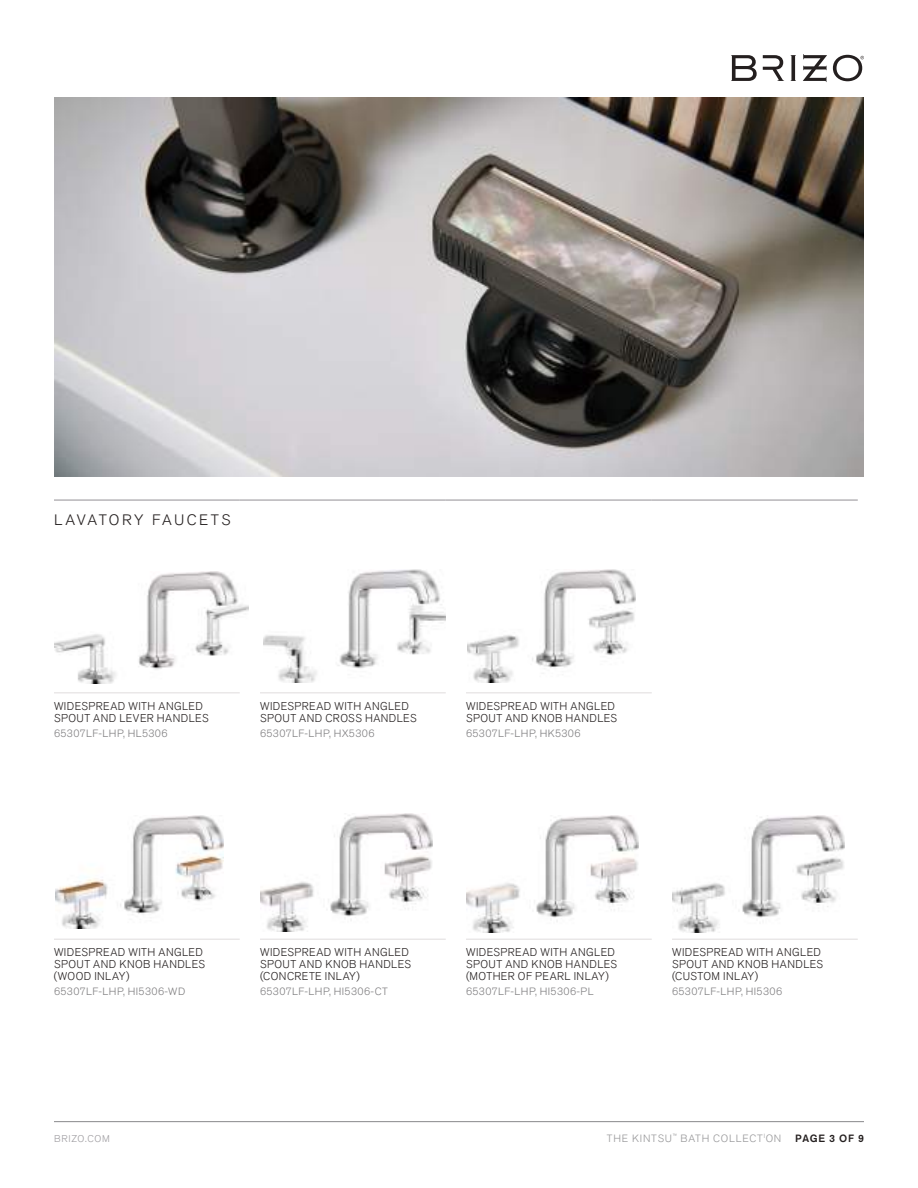
<style>
.page{position:relative;width:918px;height:1188px;background:#fff}
.page>*{position:absolute;margin:0;border:0;box-sizing:border-box;transform-origin:0 0}
.t1{font:300 15px "Akzidenz Grotesk Std";letter-spacing:.155em;color:#241f1f}
.t2{font:300 11.25px/12px "Akzidenz Grotesk Std";letter-spacing:.04em;color:#241f1f;scale:.96 1}
.t3{font:300 10.5px "Akzidenz Grotesk Std";letter-spacing:.035em;color:#7d7c7e}
.t4{font:300 10.5px "Akzidenz Grotesk Std";letter-spacing:.075em;color:#969698}
.t5{font:500 10.5px "Akzidenz Grotesk Std";letter-spacing:.07em;color:#241f1f}
.t6{font:300 9.75px "Akzidenz Grotesk Std";letter-spacing:.075em;color:#9e9ca0}
</style>
<div class="page">
<svg style="left:731px;top:55px;width:26px;height:26px"></svg>
<svg style="left:791px;top:55px;width:5px;height:26px"></svg>
<svg style="left:803px;top:54px;width:24px;height:28px"></svg>
<svg style="left:763px;top:55px;width:21px;height:26px"></svg>
<svg style="left:833px;top:55px;width:31px;height:26px"></svg>
<hr style="left:54px;top:1121px;width:810px;height:1px;background:#969698">
<img style="left:54px;top:97px;width:810px;height:379px">
<hr style="left:54px;top:500px;width:186px;height:1px;background:#9e9ca0">
<svg style="left:240px;top:500px;width:20px;height:1px"></svg>
<hr style="left:260px;top:500px;width:186px;height:1px;background:#9e9ca0">
<svg style="left:446px;top:500px;width:20px;height:1px"></svg>
<hr style="left:466px;top:500px;width:186px;height:1px;background:#9e9ca0">
<svg style="left:652px;top:500px;width:20px;height:1px"></svg>
<hr style="left:672px;top:500px;width:186px;height:1px;background:#9e9ca0">
<hr style="left:54px;top:692px;width:186px;height:1px;background:#e3e0e1">
<hr style="left:260px;top:692px;width:186px;height:1px;background:#e3e0e1">
<hr style="left:466px;top:692px;width:186px;height:1px;background:#e3e0e1">
<hr style="left:54px;top:939px;width:186px;height:1px;background:#e3e0e1">
<hr style="left:260px;top:939px;width:186px;height:1px;background:#e3e0e1">
<hr style="left:466px;top:939px;width:186px;height:1px;background:#e3e0e1">
<hr style="left:672px;top:939px;width:186px;height:1px;background:#e3e0e1">
<img style="left:54px;top:571px;width:194px;height:113px">
<img style="left:263px;top:569px;width:183px;height:113px">
<img style="left:468px;top:569px;width:167px;height:114px">
<img style="left:56px;top:816px;width:167px;height:113px">
<img style="left:260px;top:814px;width:173px;height:117px">
<img style="left:466px;top:815px;width:173px;height:117px">
<img style="left:672px;top:815px;width:173px;height:117px">
<h1 class="t1" style="left:54px;top:511px;width:178px">LAVATORY FAUCETS</h1>
<p class="t2" style="left:54px;top:700px;width:162px">WIDESPREAD WITH ANGLED<br>SPOUT AND LEVER HANDLES</p>
<p class="t3" style="left:54px;top:727px;width:115px">65307LF-LHP, HL5306</p>
<p class="t2" style="left:260px;top:700px;width:165px">WIDESPREAD WITH ANGLED<br>SPOUT AND CROSS HANDLES</p>
<p class="t3" style="left:260px;top:727px;width:116px">65307LF-LHP, HX5306</p>
<p class="t2" style="left:466px;top:700px;width:159px">WIDESPREAD WITH ANGLED<br>SPOUT AND KNOB HANDLES</p>
<p class="t3" style="left:466px;top:727px;width:116px">65307LF-LHP, HK5306</p>
<p class="t2" style="left:54px;top:947px;width:159px">WIDESPREAD WITH ANGLED<br>SPOUT AND KNOB HANDLES (WOOD INLAY)</p>
<p class="t3" style="left:54px;top:985px;width:133px">65307LF-LHP, HI5306-WD</p>
<p class="t2" style="left:260px;top:947px;width:159px">WIDESPREAD WITH ANGLED<br>SPOUT AND KNOB HANDLES (CONCRETE INLAY)</p>
<p class="t3" style="left:260px;top:985px;width:129px">65307LF-LHP, HI5306-CT</p>
<p class="t2" style="left:466px;top:947px;width:159px">WIDESPREAD WITH ANGLED<br>SPOUT AND KNOB HANDLES (MOTHER OF PEARL INLAY)</p>
<p class="t3" style="left:466px;top:985px;width:129px">65307LF-LHP, HI5306-PL</p>
<p class="t2" style="left:672px;top:947px;width:159px">WIDESPREAD WITH ANGLED<br>SPOUT AND KNOB HANDLES (CUSTOM INLAY)</p>
<p class="t3" style="left:672px;top:985px;width:112px">65307LF-LHP, HI5306</p>
<p class="t6" style="left:54px;top:1133px;width:57px">BRIZO.COM</p>
<p class="t4" style="left:607px;top:1132px;width:176px">THE KINTSU<sup>™</sup> BATH COLLECT<sup>I</sup>ON</p>
<p class="t5" style="left:795px;top:1132px;width:70px">PAGE 3 OF 9</p>
</div>
